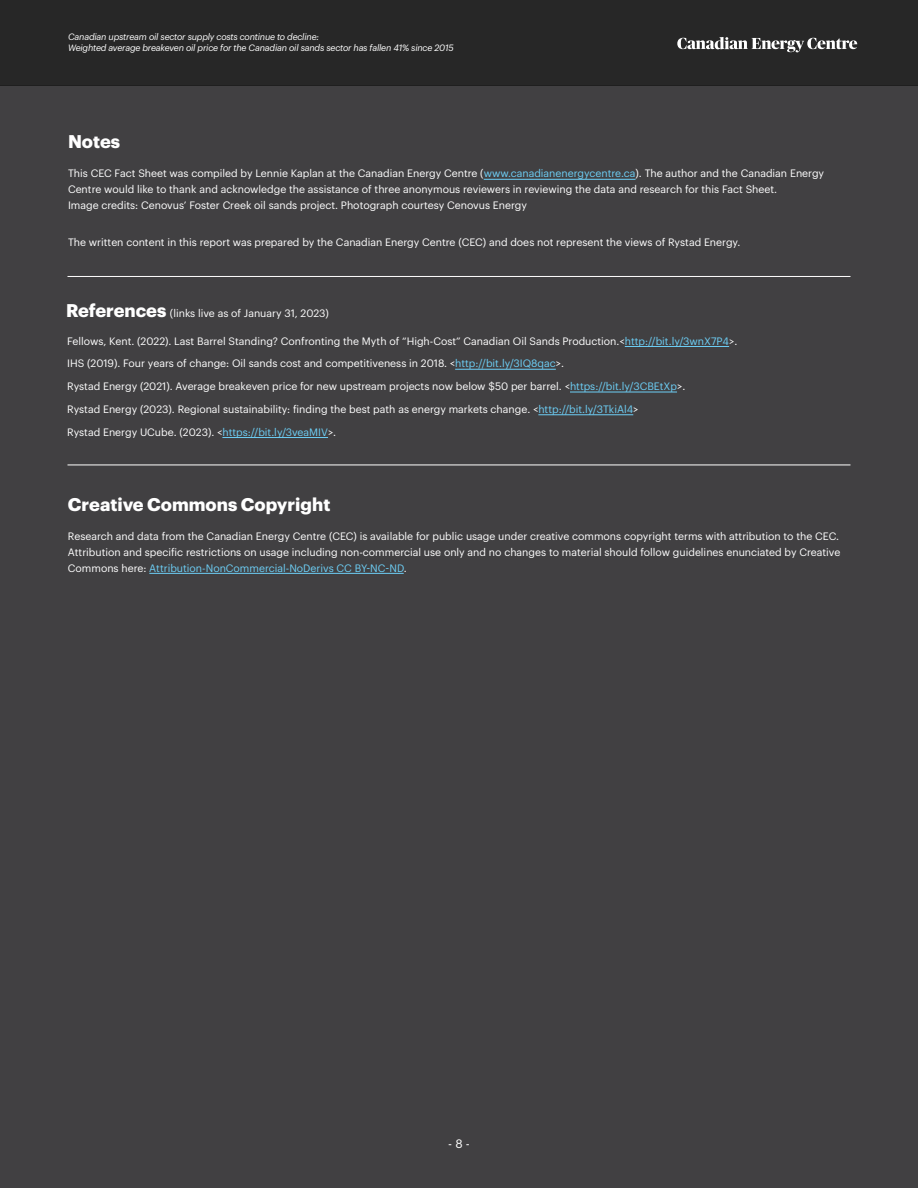
<style>
.page{position:relative;width:918px;height:1188px;background:#fff}
.page>*{position:absolute;margin:0;border:0;box-sizing:border-box;transform-origin:0 0}
.t1{font:700 18px "Graphik";color:#fff}
.t2{font:12px "Graphik";color:#fff}
.t3{font:10.5px/15.6px "Graphik";color:#fff}
.t4{font:italic 9px/10.8px "Graphik";letter-spacing:-.02em;color:#fff}
.s1{color:#6dcff6}
.s2{font-weight:700;font-size:18px}
</style>
<div class="page">
<div style="left:0;top:86px;width:918px;height:1102px;background:#414042"></div>
<hr style="left:484px;top:179px;width:152px;height:1px;background:#6dcff6">
<hr style="left:149px;top:573px;width:255px;height:1px;background:#6dcff6">
<hr style="left:625px;top:346px;width:104px;height:1px;background:#6dcff6">
<hr style="left:455px;top:369px;width:101px;height:1px;background:#6dcff6">
<hr style="left:570px;top:392px;width:107px;height:1px;background:#6dcff6">
<hr style="left:538px;top:415px;width:95px;height:1px;background:#6dcff6">
<hr style="left:222px;top:437px;width:106px;height:1px;background:#6dcff6">
<hr style="left:68px;top:276px;width:782px;height:1px;background:#fff">
<hr style="left:68px;top:465px;width:782px;height:1px;background:#fff">
<div style="left:0;top:0;width:918px;height:86px;background:#272727"></div>
<svg style="left:677px;top:37px;width:180px;height:15px"></svg>
<p class="t4" style="left:68px;top:31px;width:387px">Canadian upstream oil sector supply costs continue to decline:<br>Weighted average breakeven oil price for the Canadian oil sands sector has fallen 41% since 2015</p>
<h1 class="t1" style="left:68px;top:128px;width:54px">Notes</h1>
<p class="t3" style="left:68px;top:165px;width:758px">This CEC Fact Sheet was compiled by Lennie Kaplan at the Canadian Energy Centre (<span class="s1">www.canadianenergycentre.ca</span>). The author and the Canadian Energy<br>Centre would like to thank and acknowledge the assistance of three anonymous reviewers in reviewing the data and research for this Fact Sheet.<br>Image credits: Cenovus’ Foster Creek oil sands project. Photograph courtesy Cenovus Energy</p>
<p class="t3" style="left:68px;top:233px;width:674px">The written content in this report was prepared by the Canadian Energy Centre (CEC) and does not represent the views of Rystad Energy.</p>
<p class="t3" style="left:66px;top:305px;width:265px"><span class="s2">References</span> (links live as of January 31, 2023)</p>
<p class="t3" style="left:67px;top:329px;width:672px;line-height:22.8px">Fellows, Kent. (2022). Last Barrel Standing? Confronting the Myth of “High-Cost” Canadian Oil Sands Production.&lt;<span class="s1">http://bit.ly/3wnX7P4</span>&gt;.<br>IHS (2019). Four years of change: Oil sands cost and competitiveness in 2018. &lt;<span class="s1">http://bit.ly/3IQ8qac</span>&gt;.<br>Rystad Energy (2021). Average breakeven price for new upstream projects now below $50 per barrel. &lt;<span class="s1">https://bit.ly/3CBEtXp</span>&gt;.<br>Rystad Energy (2023). Regional sustainability: finding the best path as energy markets change. &lt;<span class="s1">http://bit.ly/3TkiAl4</span>&gt;<br>Rystad Energy UCube. (2023). &lt;<span class="s1">https://bit.ly/3veaMIV</span>&gt;.</p>
<h1 class="t1" style="left:68px;top:491px;width:264px">Creative Commons Copyright</h1>
<p class="t3" style="left:68px;top:528px;width:774px">Research and data from the Canadian Energy Centre (CEC) is available for public usage under creative commons copyright terms with attribution to the CEC.<br>Attribution and specific restrictions on usage including non-commercial use only and no changes to material should follow guidelines enunciated by Creative<br>Commons here: <span class="s1">Attribution-NonCommercial-NoDerivs CC BY-NC-ND</span>.</p>
<p class="t2" style="left:448px;top:1135px;width:23px">- 8 -</p>
</div>
